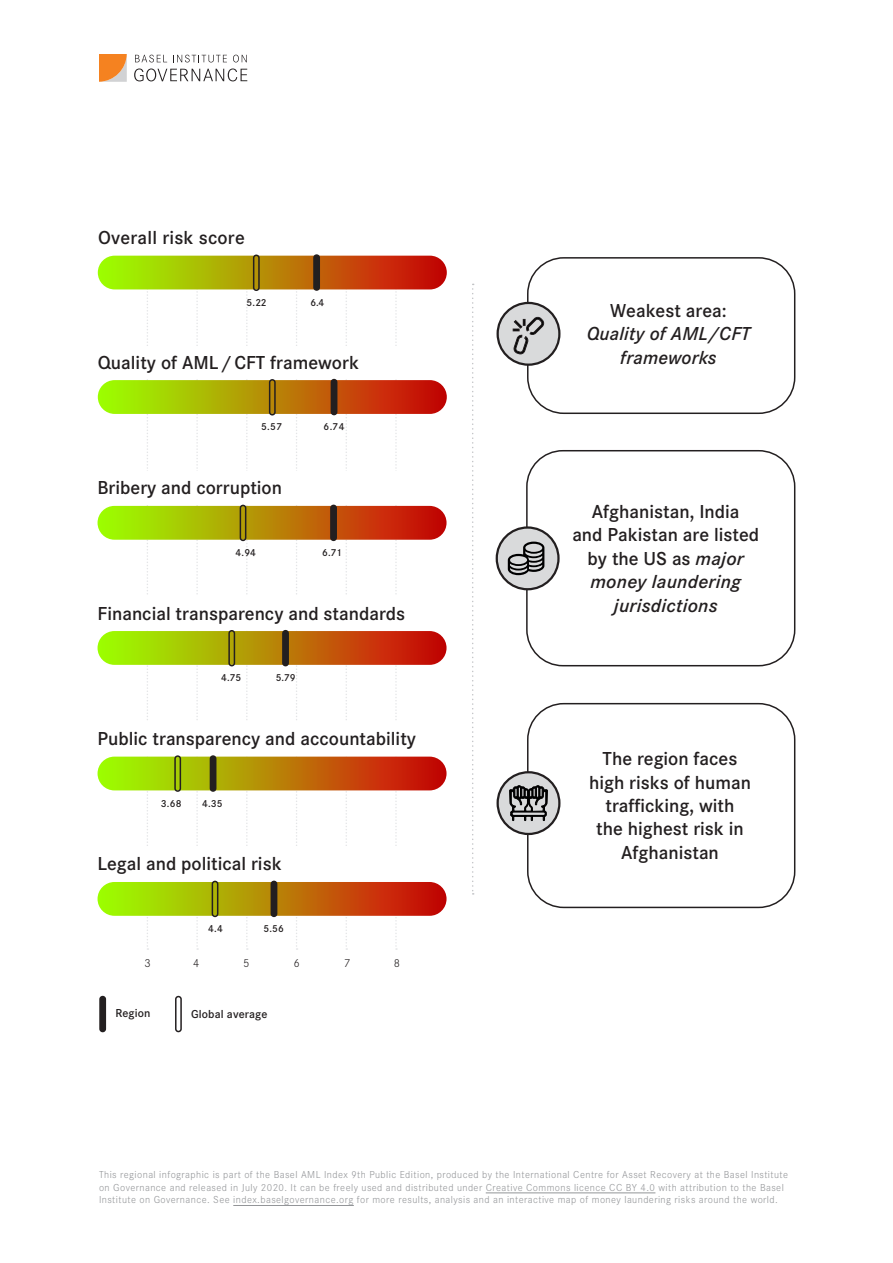
<style>
.page{position:relative;width:893px;height:1263px;background:#fff}
.page>*{position:absolute;margin:0;border:0;box-sizing:border-box;transform-origin:0 0}
.t1{font:600 19.5px/23.4px "Corporate S";color:#231f20;text-align:center}
.t2{font:italic 600 19.5px/23.4px "Corporate S";letter-spacing:.01em;color:#231f20;text-align:center}
.t3{font:600 12px "Corporate S";letter-spacing:.01em;color:#231f20}
.t4{font:300 12px "Corporate S";color:#231f20}
.t5{font:300 10.5px/12.6px "Corporate S";letter-spacing:.04em;color:#939598}
.t6{font:600 10.5px "Corporate S";letter-spacing:.01em;color:#231f20}
.s1{font-style:italic}
</style>
<div class="page">
<svg style="left:99px;top:54px;width:28px;height:28px"></svg>
<svg style="left:135px;top:55px;width:32px;height:7px"></svg>
<svg style="left:173px;top:55px;width:54px;height:7px"></svg>
<svg style="left:233px;top:55px;width:14px;height:7px"></svg>
<svg style="left:134px;top:68px;width:113px;height:13px"></svg>
<hr style="left:486px;top:1192px;width:169px;height:1px;background:#939598">
<hr style="left:233px;top:1205px;width:121px;height:1px;background:#939598">
<div style="left:527px;top:703px;width:268px;height:205px;border:2px solid #231f20;border-radius:36px"></div>
<div style="left:527px;top:257px;width:268px;height:157px;border:2px solid #231f20;border-radius:36px"></div>
<div style="left:498px;top:303px;width:61px;height:62px;background:#d9dadb;border-radius:50%"></div>
<div style="left:496px;top:302px;width:64px;height:64px;border:2px solid #231f20;border-radius:50%"></div>
<svg style="left:512px;top:317px;width:32px;height:38px"></svg>
<div style="left:100px;top:996px;width:5px;height:35px;background:#231f20;border-radius:3px"></div>
<div style="left:99px;top:996px;width:7px;height:36px;border:2px solid #231f20;border-radius:3px"></div>
<div style="left:175px;top:996px;width:7px;height:36px;border:2px solid #231f20;border-radius:3px"></div>
<div style="left:526px;top:450px;width:269px;height:216px;border:2px solid #231f20;border-radius:36px"></div>
<div style="left:497px;top:527px;width:61px;height:62px;background:#d9dadb;border-radius:50%"></div>
<div style="left:496px;top:526px;width:64px;height:64px;border:2px solid #231f20;border-radius:50%"></div>
<svg style="left:508px;top:542px;width:36px;height:33px"></svg>
<svg style="left:147px;top:289px;width:1px;height:661px"></svg>
<svg style="left:246px;top:289px;width:2px;height:661px"></svg>
<svg style="left:296px;top:289px;width:2px;height:661px"></svg>
<svg style="left:345px;top:289px;width:2px;height:661px"></svg>
<svg style="left:395px;top:289px;width:2px;height:661px"></svg>
<svg style="left:196px;top:289px;width:2px;height:661px"></svg>
<div style="left:98px;top:256px;width:349px;height:33px;background:linear-gradient(to right,#9dff01,#cf000a);border-radius:17px"></div>
<div style="left:253px;top:255px;width:7px;height:36px;border:2px solid #231f20;border-radius:3px"></div>
<div style="left:314px;top:255px;width:5px;height:35px;background:#231f20;border-radius:3px"></div>
<div style="left:313px;top:254px;width:7px;height:37px;border:2px solid #231f20;border-radius:3px"></div>
<div style="left:98px;top:380px;width:349px;height:34px;background:linear-gradient(to right,#9dff01,#ce010b);border-radius:17px"></div>
<div style="left:98px;top:346px;width:349px;height:33px;background:#fff"></div>
<div style="left:269px;top:379px;width:7px;height:36px;border:2px solid #231f20;border-radius:3px"></div>
<div style="left:331px;top:379px;width:6px;height:36px;border:2px solid #231f20;border-radius:3px"></div>
<div style="left:98px;top:506px;width:349px;height:34px;background:linear-gradient(to right,#9dff01,#cf020b);border-radius:17px"></div>
<div style="left:98px;top:471px;width:360px;height:34px;background:#fff"></div>
<div style="left:240px;top:505px;width:6px;height:36px;border:2px solid #231f20;border-radius:3px"></div>
<div style="left:331px;top:505px;width:5px;height:35px;background:#231f20;border-radius:3px"></div>
<div style="left:330px;top:505px;width:7px;height:36px;border:2px solid #231f20;border-radius:3px"></div>
<div style="left:98px;top:631px;width:349px;height:34px;background:linear-gradient(to right,#9dff01,#cf020b);border-radius:17px"></div>
<div style="left:98px;top:596px;width:366px;height:34px;background:#fff"></div>
<div style="left:228px;top:630px;width:7px;height:36px;border:2px solid #231f20;border-radius:3px"></div>
<div style="left:283px;top:631px;width:5px;height:35px;background:#231f20;border-radius:3px"></div>
<div style="left:282px;top:630px;width:7px;height:36px;border:2px solid #231f20;border-radius:3px"></div>
<div style="left:98px;top:757px;width:349px;height:33px;background:linear-gradient(to right,#9cff01,#cf010a);border-radius:17px"></div>
<div style="left:98px;top:721px;width:370px;height:34px;background:#fff"></div>
<div style="left:174px;top:755px;width:7px;height:37px;border:2px solid #231f20;border-radius:3px"></div>
<div style="left:210px;top:755px;width:6px;height:37px;border:2px solid #231f20;border-radius:3px"></div>
<svg style="left:98px;top:882px;width:349px;height:34px;background:#b68307"></svg>
<div style="left:98px;top:846px;width:352px;height:35px;background:#fff"></div>
<div style="left:212px;top:881px;width:6px;height:36px;border:2px solid #231f20;border-radius:3px"></div>
<div style="left:271px;top:881px;width:6px;height:36px;border:2px solid #231f20;border-radius:3px"></div>
<svg style="left:472px;top:284px;width:2px;height:611px"></svg>
<div style="left:498px;top:772px;width:61px;height:62px;background:#d9dadb;border-radius:50%"></div>
<div style="left:496px;top:771px;width:64px;height:64px;border:2px solid #231f20;border-radius:50%"></div>
<svg style="left:509px;top:766px;width:39px;height:55px"></svg>
<hr style="left:513px;top:812px;width:32px;height:3px;background:#d9dadb">
<h1 class="t1" style="left:98px;top:226px;width:148px">Overall risk score</h1>
<p class="t6" style="left:246px;top:296px;width:21px">5.22</p>
<p class="t6" style="left:310px;top:296px;width:16px">6.4</p>
<h1 class="t1" style="left:98px;top:351px;width:263px">Quality of AML/CFT framework</h1>
<p class="t6" style="left:261px;top:421px;width:23px">5.57</p>
<p class="t6" style="left:324px;top:421px;width:23px">6.74</p>
<h1 class="t1" style="left:98px;top:476px;width:186px">Bribery and corruption</h1>
<p class="t6" style="left:235px;top:546px;width:22px">4.94</p>
<p class="t6" style="left:322px;top:546px;width:21px">6.71</p>
<h1 class="t1" style="left:98px;top:602px;width:309px">Financial transparency and standards</h1>
<p class="t6" style="left:221px;top:672px;width:22px">4.75</p>
<p class="t6" style="left:276px;top:672px;width:21px">5.79</p>
<p class="t1" style="left:98px;top:727px;width:320px">Public transparency and accountability</p>
<p class="t6" style="left:161px;top:797px;width:23px">3.68</p>
<p class="t6" style="left:202px;top:797px;width:22px">4.35</p>
<h1 class="t1" style="left:98px;top:852px;width:186px">Legal and political risk</h1>
<p class="t6" style="left:208px;top:922px;width:16px">4.4</p>
<p class="t6" style="left:263px;top:922px;width:22px">5.56</p>
<p class="t4" style="left:144px;top:956px;width:8px">3</p>
<p class="t4" style="left:193px;top:956px;width:8px">4</p>
<p class="t4" style="left:243px;top:956px;width:8px">5</p>
<p class="t4" style="left:293px;top:956px;width:8px">6</p>
<p class="t4" style="left:344px;top:956px;width:8px">7</p>
<p class="t4" style="left:394px;top:956px;width:8px">8</p>
<p class="t3" style="left:115px;top:1006px;width:37px">Region</p>
<p class="t3" style="left:191px;top:1007px;width:78px">Global average</p>
<p class="t1" style="left:610px;top:299px;width:118px">Weakest area:</p>
<p class="t2" style="left:587px;top:322px;width:165px">Quality of AML/CFT frameworks</p>
<p class="t1" style="left:572px;top:500px;width:188px">Afghanistan, India<br>and Pakistan are listed by the US as <span class="s1">major money laundering jurisdictions</span></p>
<p class="t1" style="left:589px;top:747px;width:163px">The region faces high risks of human trafficking, with<br>the highest risk in<br>Afghanistan</p>
<p class="t5" style="left:99px;top:1168px;width:691px">This regional infographic is part of the Basel AML Index 9th Public Edition, produced by the International Centre for Asset Recovery at the Basel Institute on Governance and released in July 2020. It can be freely used and distributed under Creative Commons licence CC BY 4.0 with attribution to the Basel<br>Institute on Governance. See index.baselgovernance.org for more results, analysis and an interactive map of money laundering risks around the world.</p>
</div>
